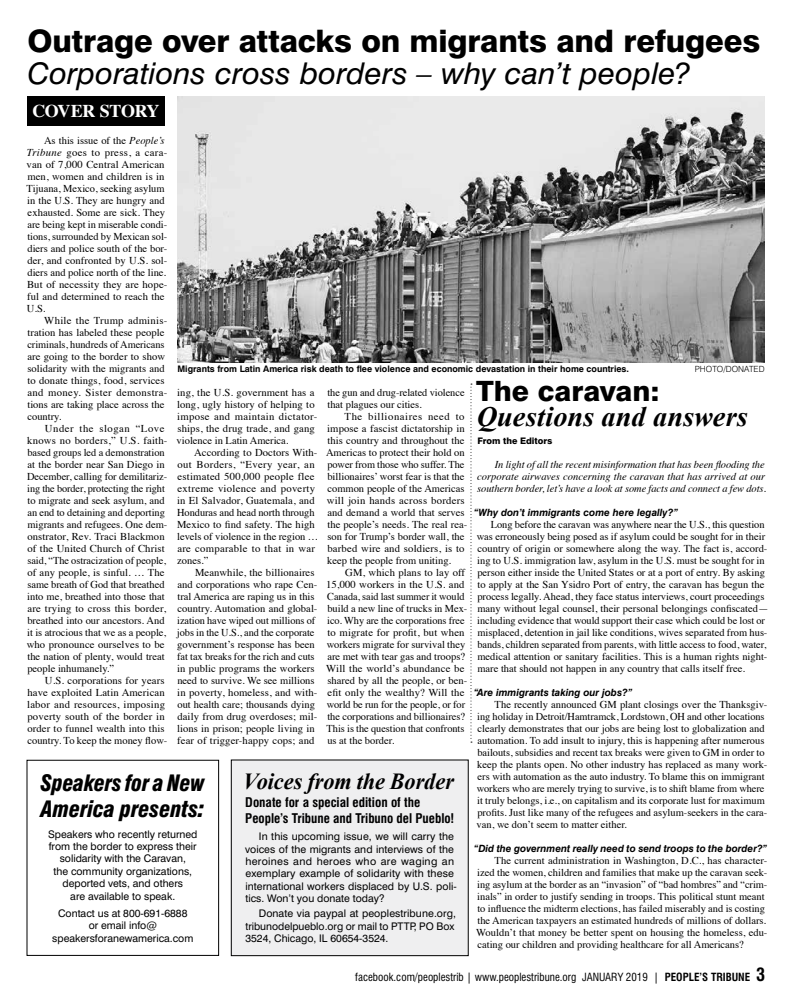
<style>
.page{position:relative;width:792px;height:1008px;background:#fff}
.page>*{position:absolute;margin:0;border:0;box-sizing:border-box;transform-origin:0 0}
.t1{font:800 31px "Swiss 721 BT";letter-spacing:-.005em;color:#000}
.t2{font:italic 30px "Swiss 721 BT";letter-spacing:.005em;color:#000}
.t3{font:italic 700 28px "Times New Roman";letter-spacing:.005em;color:#000}
.t4{font:800 28px "Swiss 721 BT";color:#000}
.t5{font:italic 700 23px "Times New Roman";letter-spacing:-.005em;color:#000}
.t6{font:italic 900 condensed 22px/26.4px "Swiss 721 BT";letter-spacing:-.005em;color:#000}
.t7{font:700 18px "Times";letter-spacing:-.025em;color:#fff}
.t8{font:700 condensed 13px/16.3px "Swiss 721 BT";color:#000}
.t9{font:condensed 11px "Swiss 721 BT";color:#000}
.t10{font:10.5px/12px "Times";color:#000}
.t11{font:10.5px/12.3px "Swiss 721 BT";color:#000}
.t12{font:italic 10.5px/12px "Times";letter-spacing:-.005em;color:#000}
.t13{font:italic 700 10px "Swiss 721 BT";color:#000}
.t14{font:700 9px "Swiss 721 BT";color:#000}
.t15{font:800 9px "Swiss 721 BT";color:#000}
.t16{font:300 8.5px "Swiss 721 BT";color:#000}
.s1{font-style:italic}
.s2{font-weight:700}
.s3{font-weight:700;font-size:18px}
</style>
<div class="page">
<div style="left:27px;top:96px;width:138px;height:30px;background:#000"></div>
<img style="left:177px;top:96px;width:588px;height:267px">
<svg style="left:470px;top:384px;width:2px;height:359px"></svg>
<div style="left:231px;top:760px;width:237px;height:196px;background:#efeff0"></div>
<div style="left:231px;top:760px;width:237px;height:196px;border:1px solid #000"></div>
<div style="left:27px;top:760px;width:192px;height:196px;border:1px solid #000"></div>
<h1 class="t1" style="left:27px;top:22px;width:735px">Outrage over attacks on migrants and refugees</h1>
<h2 class="t2" style="left:27px;top:55px;width:665px">Corporations cross borders – why can’t people?</h2>
<h3 class="t7" style="left:32px;top:94px;width:129px">COVER STORY</h3>
<p class="t10" style="left:27px;top:134px;width:142px;text-indent:17px">As this issue of the <span class="s1">People’s<br>Tribune</span> goes to press, a cara&shy;van of 7,000 Central American men, women and children is in<br>Tijuana, Mexico, seeking asylum in the U.S. They are hungry and exhausted. Some are sick. They are being kept in miserable condi&shy;tions, surrounded by Mexican sol&shy;diers and police south of the bor&shy;der, and confronted by U.S. sol&shy;diers and police north of the line.<br>But of necessity they are hope&shy;ful and determined to reach the<br>U.S.</p>
<p class="t10" style="left:27px;top:314px;width:142px;text-indent:17px">While the Trump adminis&shy;tration has labeled these people criminals, hundreds of Americans are going to the border to show solidarity with the migrants and to donate things, food, services and money. Sister demonstra&shy;tions are taking place across the country.</p>
<p class="t10" style="left:27px;top:422px;width:142px;text-indent:18px">Under the slogan “Love knows no borders,” U.S. faith&shy;based groups led a demonstration at the border near San Diego in<br>December, calling for demilitariz&shy;ing the border, protecting the right to migrate and seek asylum, and an end to detaining and deporting migrants and refugees. One dem&shy;onstrator, Rev. Traci Blackmon of the United Church of Christ said, “The ostracization of people, of any people, is sinful. … The same breath of God that breathed into me, breathed into those that are trying to cross this border, breathed into our ancestors. And it is atrocious that we as a people, who pronounce ourselves to be the nation of plenty, would treat people inhumanely.”</p>
<p class="t10" style="left:27px;top:674px;width:142px;text-indent:18px">U.S. corporations for years have exploited Latin American labor and resources, imposing poverty south of the border in order to funnel wealth into this country. To keep the money flow-</p>
<p class="t14" style="left:177px;top:363px;width:453px">Migrants from Latin America risk death to flee violence and economic devastation in their home countries.</p>
<p class="t16" style="left:695px;top:364px;width:71px">PHOTO/DONATED</p>
<h3 class="t4" style="left:476px;top:374px;width:185px">The caravan:</h3>
<h3 class="t3" style="left:477px;top:397px;width:273px">Questions and answers</h3>
<p class="t10" style="left:327px;top:386px;width:139px">the gun and drug-related violence that plagues our cities.</p>
<p class="t10" style="left:326px;top:410px;width:143px;text-indent:19px">The billionaires need to impose a fascist dictatorship in this country and throughout the<br>Americas to protect their hold on power from those who suffer. The billionaires’ worst fear is that the common people of the Americas will join hands across borders and demand a world that serves the people’s needs. The real rea&shy;son for Trump’s border wall, the barbed wire and soldiers, is to keep the people from uniting.</p>
<p class="t10" style="left:326px;top:566px;width:143px;text-indent:19px">GM, which plans to lay off<br>15,000 workers in the U.S. and<br>Canada, said last summer it would build a new line of trucks in Mex&shy;ico. Why are the corporations free to migrate for profit, but when workers migrate for survival they are met with tear gas and troops?<br>Will the world’s abundance be shared by all the people, or ben&shy;efit only the wealthy? Will the world be run for the people, or for the corporations and billionaires?<br>This is the question that confronts us at the border.</p>
<p class="t10" style="left:177px;top:386px;width:142px">ing, the U.S. government has a long, ugly history of helping to impose and maintain dictator&shy;ships, the drug trade, and gang violence in Latin America.</p>
<p class="t10" style="left:177px;top:446px;width:143px;text-indent:17px">According to Doctors With&shy;out Borders, “Every year, an estimated 500,000 people flee extreme violence and poverty in El Salvador, Guatemala, and<br>Honduras and head north through<br>Mexico to find safety. The high levels of violence in the region … are comparable to that in war zones.”</p>
<p class="t10" style="left:177px;top:566px;width:142px;text-indent:18px">Meanwhile, the billionaires and corporations who rape Cen&shy;tral America are raping us in this country. Automation and global&shy;ization have wiped out millions of jobs in the U.S., and the corporate government’s response has been fat tax breaks for the rich and cuts in public programs the workers need to survive. We see millions in poverty, homeless, and with&shy;out health care; thousands dying daily from drug overdoses; mil&shy;lions in prison; people living in fear of trigger-happy cops; and</p>
<p class="t15" style="left:477px;top:435px;width:77px">From the Editors</p>
<p class="t12" style="left:477px;top:458px;width:290px;text-indent:17px">In light of all the recent misinformation that has been flooding the corporate airwaves concerning the caravan that has arrived at our southern border, let’s have a look at some facts and connect a few dots.</p>
<p class="t13" style="left:474px;top:506px;width:205px">“Why don’t immigrants come here legally?”</p>
<p class="t10" style="left:477px;top:518px;width:293px;text-indent:14px">Long before the caravan was anywhere near the U.S., this question was erroneously being posed as if asylum could be sought for in their country of origin or somewhere along the way. The fact is, accord&shy;ing to U.S. immigration law, asylum in the U.S. must be sought for in person either inside the United States or at a port of entry. By asking to apply at the San Ysidro Port of entry, the caravan has begun the process legally. Ahead, they face status interviews, court proceedings many without legal counsel, their personal belongings confiscated— including evidence that would support their case which could be lost or misplaced, detention in jail like conditions, wives separated from hus&shy;bands, children separated from parents, with little access to food, water, medical attention or sanitary facilities. This is a human rights night&shy;mare that should not happen in any country that calls itself free.</p>
<p class="t13" style="left:474px;top:686px;width:160px">“Are immigrants taking our jobs?”</p>
<p class="t10" style="left:477px;top:698px;width:292px;text-indent:18px">The recently announced GM plant closings over the Thanksgiv&shy;ing holiday in Detroit/Hamtramck, Lordstown, OH and other locations clearly demonstrates that our jobs are being lost to globalization and automation. To add insult to injury, this is happening after numerous bailouts, subsidies and recent tax breaks were given to GM in order to keep the plants open. No other industry has replaced as many work&shy;ers with automation as the auto industry. To blame this on immigrant workers who are merely trying to survive, is to shift blame from where it truly belongs, i.e., on capitalism and its corporate lust for maximum profits. Just like many of the refugees and asylum-seekers in the cara&shy;van, we don’t seem to matter either.</p>
<p class="t13" style="left:474px;top:842px;width:295px">“Did the government really need to send troops to the border?”</p>
<p class="t10" style="left:476px;top:854px;width:293px;text-indent:18px">The current administration in Washington, D.C., has character&shy;ized the women, children and families that make up the caravan seek&shy;ing asylum at the border as an “invasion” of “bad hombres” and “crim&shy;inals” in order to justify sending in troops. This political stunt meant to influence the midterm elections, has failed miserably and is costing the American taxpayers an estimated hundreds of millions of dollars.<br>Wouldn’t that money be better spent on housing the homeless, edu&shy;cating our children and providing healthcare for all Americans?</p>
<h3 class="t5" style="left:243px;top:766px;width:212px">Voices from the Border</h3>
<p class="t8" style="left:245px;top:794px;width:211px">Donate for a special edition of the<br>People’s Tribune and Tribuno del Pueblo!</p>
<p class="t11" style="left:245px;top:830px;width:213px;text-indent:14px">In this upcoming issue, we will carry the voices of the migrants and interviews of the heroines and heroes who are waging an exemplary example of solidarity with these international workers displaced by U.S. poli&shy;tics. Won’t you donate today?</p>
<p class="t11" style="left:245px;top:907px;width:212px;text-indent:13px">Donate via paypal at peoplestribune.org, tribunodelpueblo.org or mail to PTTP, PO Box<br>3524, Chicago, IL 60654-3524.</p>
<h3 class="t6" style="left:41px;top:770px;width:166px">Speakers for a New<br>America presents:</h3>
<p class="t11" style="left:48px;top:828px;width:151px;text-align:center">Speakers who recently returned from the border to express their solidarity with the Caravan,<br>the community organizations, deported vets, and others<br>are available to speak.</p>
<p class="t11" style="left:52px;top:907px;width:143px;text-align:center">Contact us at 800-691-6888 or email info@ speakersforanewamerica.com</p>
<p class="t9" style="left:355px;top:970px;width:411px">facebook.com/peoplestrib | www.peoplestribune.org JANUARY 2019 | <span class="s2">PEOPLE’S TRIBUNE</span> <span class="s3">3</span></p>
</div>
